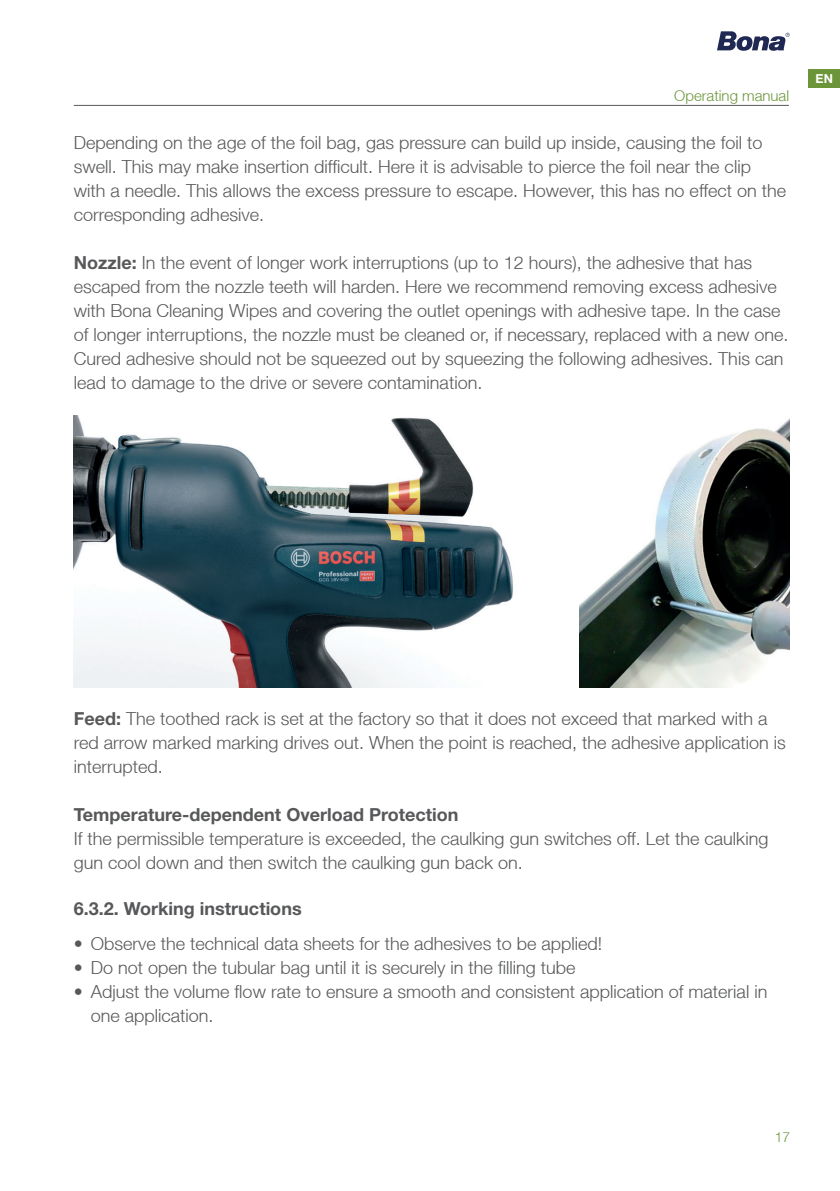
<style>
.page{position:relative;width:840px;height:1191px;background:#fff}
.page>*{position:absolute;margin:0;border:0;box-sizing:border-box;transform-origin:0 0}
.t1{font:300 18px/24px "Helvetica Neue LT";color:#57585a}
.t2{font:700 18px "Helvetica Neue LT Std";color:#57585a}
.t3{font:300 15px "Helvetica Neue LT";color:#6c953a}
.t4{font:300 14px "Helvetica Neue LT";color:#6c953a}
.t5{font:700 12.4px "Helvetica Neue LT Std";color:#fff}
.s1{font-family:"Helvetica Neue LT Std";font-weight:700}
</style>
<div class="page">
<hr style="left:74px;top:105px;width:714px;height:1px;background:#57585a">
<svg style="left:717px;top:31px;width:72px;height:20px"></svg>
<div style="left:808px;top:69px;width:31px;height:19px;background:#6c953a"></div>
<img style="left:579px;top:419px;width:210px;height:269px">
<img style="left:74px;top:415px;width:439px;height:273px">
<p class="t3" style="left:674px;top:86px;width:116px">Operating manual</p>
<p class="t1" style="left:74px;top:130px;width:713px">Depending on the age of the foil bag, gas pressure can build up inside, causing the foil to swell. This may make insertion difficult. Here it is advisable to pierce the foil near the clip with a needle. This allows the excess pressure to escape. However, this has no effect on the corresponding adhesive.</p>
<p class="t1" style="left:74px;top:250px;width:715px"><span class="s1">Nozzle:</span> In the event of longer work interruptions (up to 12 hours), the adhesive that has escaped from the nozzle teeth will harden. Here we recommend removing excess adhesive with Bona Cleaning Wipes and covering the outlet openings with adhesive tape. In the case of longer interruptions, the nozzle must be cleaned or, if necessary, replaced with a new one.<br>Cured adhesive should not be squeezed out by squeezing the following adhesives. This can lead to damage to the drive or severe contamination.</p>
<p class="t5" style="left:815px;top:71px;width:19px">EN</p>
<p class="t1" style="left:74px;top:706px;width:713px"><span class="s1">Feed:</span> The toothed rack is set at the factory so that it does not exceed that marked with a red arrow marked marking drives out. When the point is reached, the adhesive application is interrupted.</p>
<p class="t2" style="left:74px;top:803px;width:386px">Temperature-dependent Overload Protection</p>
<p class="t1" style="left:74px;top:826px;width:695px">If the permissible temperature is exceeded, the caulking gun switches off. Let the caulking gun cool down and then switch the caulking gun back on.</p>
<p class="t2" style="left:74px;top:897px;width:229px">6.3.2. Working instructions</p>
<p class="t1" style="left:74px;top:931px;width:529px">• Observe the technical data sheets for the adhesives to be applied!</p>
<p class="t1" style="left:74px;top:955px;width:503px">• Do not open the tubular bag until it is securely in the filling tube</p>
<p class="t1" style="left:91px;top:979px;width:677px;text-indent:-17px">• Adjust the volume flow rate to ensure a smooth and consistent application of material in one application.</p>
<p class="t4" style="left:774px;top:1128px;width:17px">17</p>
</div>
